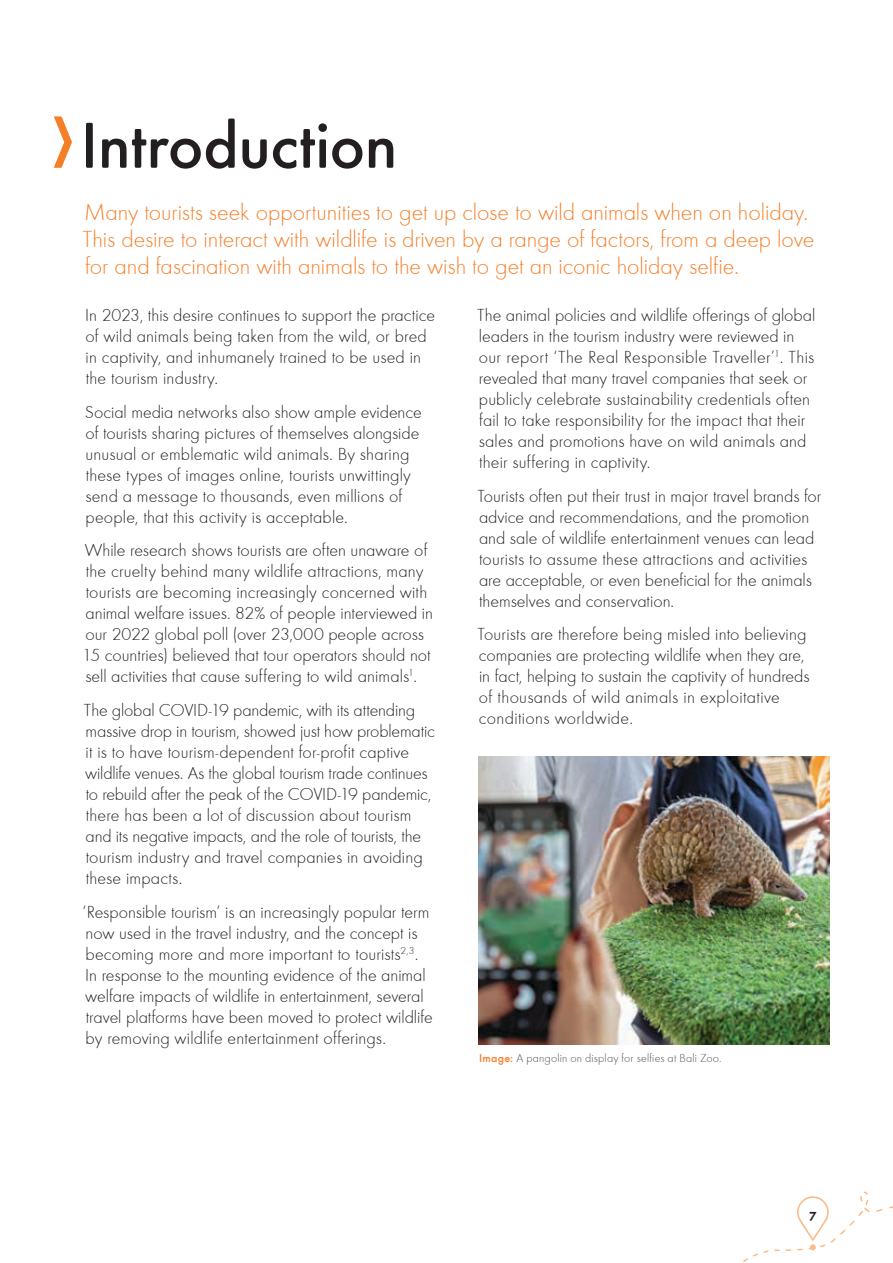
<style>
.page{position:relative;width:893px;height:1263px;background:#fff}
.page>*{position:absolute;margin:0;border:0;box-sizing:border-box;transform-origin:0 0}
.t1{font:500 67.5px "Futura Round";letter-spacing:-.005em;color:#231f20}
.t2{font:300 24px/27px "Futura Round";letter-spacing:-.005em;color:#f57f29}
.t3{font:300 18px/21px "Futura Round";color:#231f20}
.t4{font:600 13.5px "Futura Round";color:#231f20}
.t5{font:300 12px "Futura Round";letter-spacing:.015em;color:#4d4d4f}
.s1{font-weight:500;color:#f57f29}
</style>
<div class="page">
<svg style="left:54px;top:116px;width:18px;height:52px"></svg>
<img style="left:478px;top:756px;width:351px;height:288px">
<svg style="left:743px;top:1192px;width:150px;height:70px"></svg>
<h1 class="t1" style="left:81px;top:95px;width:318px">Introduction</h1>
<p class="t2" style="left:82px;top:197px;width:733px">Many tourists seek opportunities to get up close to wild animals when on holiday.<br>This desire to interact with wildlife is driven by a range of factors, from a deep love for and fascination with animals to the wish to get an iconic holiday selfie.</p>
<p class="t3" style="left:85px;top:304px;width:351px">In 2023, this desire continues to support the practice of wild animals being taken from the wild, or bred in captivity, and inhumanely trained to be used in the tourism industry.</p>
<p class="t3" style="left:85px;top:400px;width:339px">Social media networks also show ample evidence of tourists sharing pictures of themselves alongside unusual or emblematic wild animals. By sharing these types of images online, tourists unwittingly send a message to thousands, even millions of people, that this activity is acceptable.</p>
<p class="t3" style="left:82px;top:539px;width:352px">While research shows tourists are often unaware of the cruelty behind many wildlife attractions, many tourists are becoming increasingly concerned with animal welfare issues. 82% of people interviewed in our 2022 global poll (over 23,000 people across 15 countries) believed that tour operators should not sell activities that cause suffering to wild animals<sup>1</sup>.</p>
<p class="t3" style="left:84px;top:699px;width:353px">The global COVID-19 pandemic, with its attending massive drop in tourism, showed just how problematic it is to have tourism-dependent for-profit captive wildlife venues. As the global tourism trade continues to rebuild after the peak of the COVID-19 pandemic, there has been a lot of discussion about tourism and its negative impacts, and the role of tourists, the tourism industry and travel companies in avoiding these impacts.</p>
<p class="t3" style="left:83px;top:901px;width:352px">‘Responsible tourism’ is an increasingly popular term now used in the travel industry, and the concept is becoming more and more important to tourists<sup>2,3</sup>.<br>In response to the mounting evidence of the animal welfare impacts of wildlife in entertainment, several travel platforms have been moved to protect wildlife by removing wildlife entertainment offerings.</p>
<p class="t3" style="left:477px;top:304px;width:340px">The animal policies and wildlife offerings of global leaders in the tourism industry were reviewed in our report ‘The Real Responsible Traveller’<sup>1</sup>. This revealed that many travel companies that seek or publicly celebrate sustainability credentials often fail to take responsibility for the impact that their sales and promotions have on wild animals and their suffering in captivity.</p>
<p class="t3" style="left:477px;top:484px;width:346px">Tourists often put their trust in major travel brands for advice and recommendations, and the promotion and sale of wildlife entertainment venues can lead tourists to assume these attractions and activities are acceptable, or even beneficial for the animals themselves and conservation.</p>
<p class="t3" style="left:477px;top:623px;width:334px">Tourists are therefore being misled into believing companies are protecting wildlife when they are, in fact, helping to sustain the captivity of hundreds of thousands of wild animals in exploitative conditions worldwide.</p>
<p class="t5" style="left:479px;top:1050px;width:244px"><span class="s1">Image:</span> A pangolin on display for selfies at Bali Zoo.</p>
<p class="t4" style="left:809px;top:1206px;width:9px">7</p>
</div>
